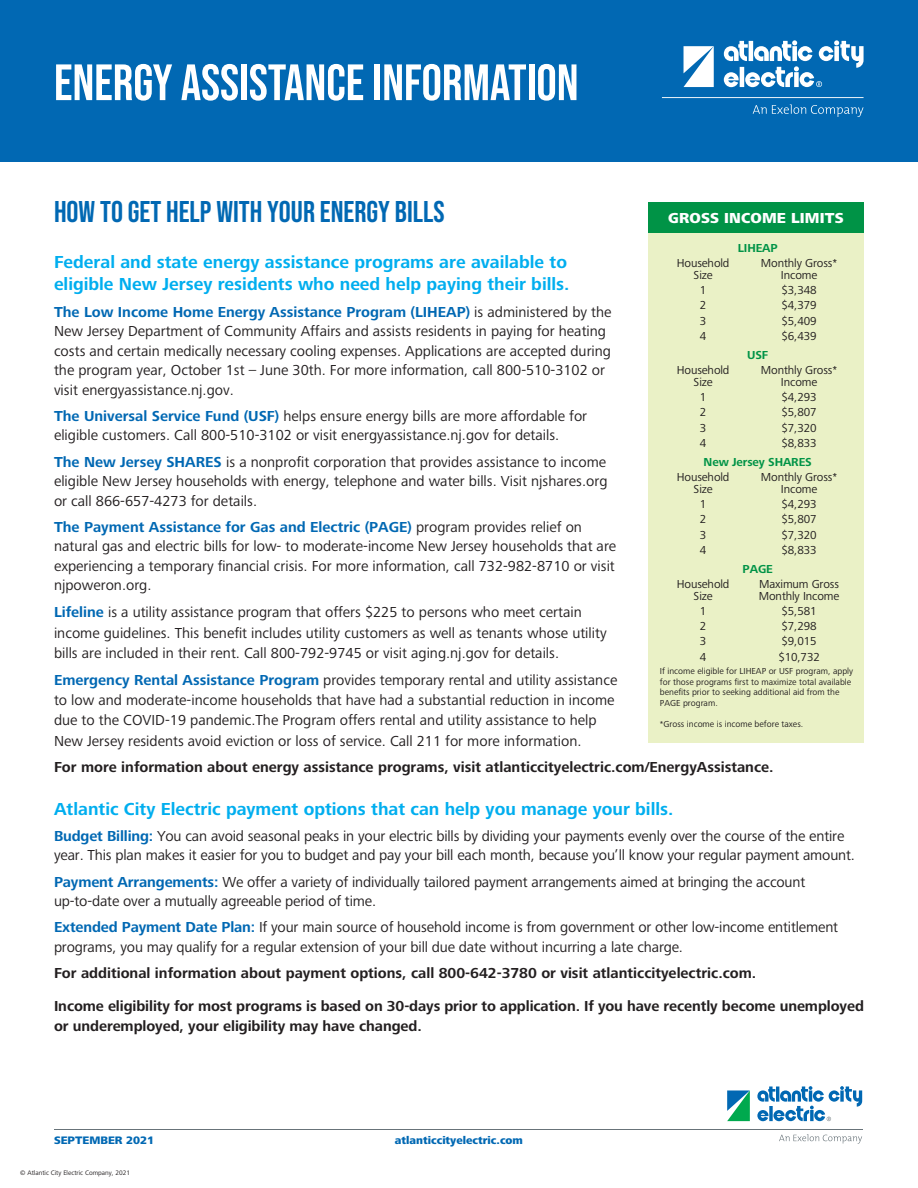
<style>
.page{position:relative;width:918px;height:1188px;background:#fff}
.page>*{position:absolute;margin:0;border:0;box-sizing:border-box;transform-origin:0 0}
.ParaStyle02-Leading{font:51px "Bebas Neue";color:#fff}
.Subhead{font:30px "Bebas Neue";color:#0168b3}
.t1{font:700 18px/22.5px "Frutiger Next Pro";color:#00aeef}
.t2{font:15px/19.5px "Frutiger Next Pro";color:#231f20}
.t3{font:700 15px/19.5px "Frutiger Next Pro";color:#231f20}
.Subhead_2{font:800 15px "Frutiger Next Pro";letter-spacing:.01em;color:#fff}
.t4{font:12px "Frutiger Next Pro";letter-spacing:-.01em;color:#231f20}
.t5{font:700 12px "Frutiger Next Pro";letter-spacing:-.01em;color:#009346}
.BOTTOM_TEXT_DATE_WEB{font:800 11.25px "Frutiger Next Pro";color:#0168b3}
.t6{font:9px/10.5px "Frutiger Next Pro";color:#231f20}
.t7{font:6.75px "Frutiger Next Pro";color:#231f20}
.s1{font-weight:700;color:#0168b3}
</style>
<div class="page">
<div style="left:648px;top:203px;width:216px;height:540px;background:#eaf1c6"></div>
<div style="left:0;top:0;width:918px;height:162px;background:#0168b3"></div>
<svg style="left:662px;top:40px;width:202px;height:77px"></svg>
<div style="left:648px;top:202px;width:216px;height:31px;background:#009346"></div>
<svg style="left:779px;top:1134px;width:83px;height:10px"></svg>
<hr style="left:54px;top:1129px;width:808px;height:1px;background:#687379">
<svg style="left:757px;top:1086px;width:105px;height:35px"></svg>
<svg style="left:727px;top:1090px;width:23px;height:31px"></svg>
<p class="ParaStyle02-Leading" style="left:54px;top:54px;width:526px">ENERGY ASSISTANCE INFORMATION</p>
<p class="Subhead" style="left:54px;top:195px;width:392px">HOW TO GET HELP WITH YOUR ENERGY BILLS</p>
<p class="t1" style="left:54px;top:251px;width:517px">Federal and state energy assistance programs are available to eligible New Jersey residents who need help paying their bills.</p>
<p class="t2" style="left:54px;top:302px;width:559px"><span class="s1">The Low Income Home Energy Assistance Program (LIHEAP)</span> is administered by the New Jersey Department of Community Affairs and assists residents in paying for heating costs and certain medically necessary cooling expenses. Applications are accepted during the program year, October 1st – June 30th. For more information, call 800-510-3102 or visit energyassistance.nj.gov.</p>
<p class="t2" style="left:54px;top:406px;width:535px"><span class="s1">The Universal Service Fund (USF)</span> helps ensure energy bills are more affordable for eligible customers. Call 800-510-3102 or visit energyassistance.nj.gov for details.</p>
<p class="t2" style="left:54px;top:452px;width:555px;text-align:justify"><span class="s1">The New Jersey SHARES</span> is a nonprofit corporation that provides assistance to income eligible New Jersey households with energy, telephone and water bills. Visit njshares.org or call 866-657-4273 for details.</p>
<p class="t2" style="left:54px;top:517px;width:564px"><span class="s1">The Payment Assistance for Gas and Electric (PAGE)</span> program provides relief on natural gas and electric bills for low- to moderate-income New Jersey households that are experiencing a temporary financial crisis. For more information, call 732-982-8710 or visit njpoweron.org.</p>
<p class="t2" style="left:54px;top:602px;width:554px;line-height:20.2px"><span class="s1">Lifeline</span> is a utility assistance program that offers $225 to persons who meet certain income guidelines. This benefit includes utility customers as well as tenants whose utility bills are included in their rent. Call 800-792-9745 or visit aging.nj.gov for details.</p>
<p class="t2" style="left:54px;top:670px;width:565px;line-height:20.2px"><span class="s1">Emergency Rental Assistance Program</span> provides temporary rental and utility assistance to low and moderate-income households that have had a substantial reduction in income due to the COVID-19 pandemic.The Program offers rental and utility assistance to help New Jersey residents avoid eviction or loss of service. Call 211 for more information.</p>
<p class="t3" style="left:54px;top:757px;width:721px">For more information about energy assistance programs, visit atlanticcityelectric.com/EnergyAssistance.</p>
<p class="t1" style="left:54px;top:797px;width:621px">Atlantic City Electric payment options that can help you manage your bills.</p>
<p class="t2" style="left:54px;top:826px;width:803px"><span class="s1">Budget Billing:</span> You can avoid seasonal peaks in your electric bills by dividing your payments evenly over the course of the entire year. This plan makes it easier for you to budget and pay your bill each month, because you’ll know your regular payment amount.</p>
<p class="t2" style="left:54px;top:872px;width:753px"><span class="s1">Payment Arrangements:</span> We offer a variety of individually tailored payment arrangements aimed at bringing the account up-to-date over a mutually agreeable period of time.</p>
<p class="t2" style="left:54px;top:918px;width:786px"><span class="s1">Extended Payment Date Plan:</span> If your main source of household income is from government or other low-income entitlement programs, you may qualify for a regular extension of your bill due date without incurring a late charge.</p>
<p class="t3" style="left:54px;top:963px;width:704px">For additional information about payment options, call 800-642-3780 or visit atlanticcityelectric.com.</p>
<p class="t3" style="left:54px;top:996px;width:811px">Income eligibility for most programs is based on 30-days prior to application. If you have recently become unemployed or underemployed, your eligibility may have changed.</p>
<p class="Subhead_2" style="left:668px;top:210px;width:177px">GROSS INCOME LIMITS</p>
<p class="t5" style="left:738px;top:241px;width:42px">LIHEAP</p>
<p class="t4" style="left:677px;top:256px;width:54px">Household</p>
<p class="t4" style="left:761px;top:256px;width:78px">Monthly Gross*</p>
<p class="t4" style="left:694px;top:268px;width:21px">Size</p>
<p class="t4" style="left:781px;top:268px;width:38px">Income</p>
<p class="t4" style="left:700px;top:283px;width:8px">1</p>
<p class="t4" style="left:782px;top:283px;width:37px">$3,348</p>
<p class="t4" style="left:700px;top:299px;width:8px">2</p>
<p class="t4" style="left:782px;top:299px;width:37px">$4,379</p>
<p class="t4" style="left:700px;top:314px;width:8px">3</p>
<p class="t4" style="left:782px;top:314px;width:37px">$5,409</p>
<p class="t4" style="left:700px;top:329px;width:8px">4</p>
<p class="t4" style="left:782px;top:329px;width:37px">$6,439</p>
<p class="t5" style="left:747px;top:348px;width:23px">USF</p>
<p class="t4" style="left:677px;top:363px;width:54px">Household</p>
<p class="t4" style="left:761px;top:363px;width:78px">Monthly Gross*</p>
<p class="t4" style="left:694px;top:375px;width:21px">Size</p>
<p class="t4" style="left:781px;top:375px;width:38px">Income</p>
<p class="t4" style="left:700px;top:390px;width:8px">1</p>
<p class="t4" style="left:782px;top:390px;width:37px">$4,293</p>
<p class="t4" style="left:700px;top:405px;width:8px">2</p>
<p class="t4" style="left:782px;top:405px;width:37px">$5,807</p>
<p class="t4" style="left:700px;top:421px;width:8px">3</p>
<p class="t4" style="left:782px;top:421px;width:37px">$7,320</p>
<p class="t4" style="left:700px;top:436px;width:8px">4</p>
<p class="t4" style="left:782px;top:436px;width:37px">$8,833</p>
<p class="t5" style="left:704px;top:455px;width:110px">New Jersey SHARES</p>
<p class="t4" style="left:677px;top:470px;width:54px">Household</p>
<p class="t4" style="left:761px;top:470px;width:78px">Monthly Gross*</p>
<p class="t4" style="left:694px;top:482px;width:21px">Size</p>
<p class="t4" style="left:781px;top:482px;width:38px">Income</p>
<p class="t4" style="left:700px;top:497px;width:8px">1</p>
<p class="t4" style="left:782px;top:497px;width:37px">$4,293</p>
<p class="t4" style="left:700px;top:512px;width:8px">2</p>
<p class="t4" style="left:782px;top:512px;width:37px">$5,807</p>
<p class="t4" style="left:700px;top:528px;width:8px">3</p>
<p class="t4" style="left:782px;top:528px;width:37px">$7,320</p>
<p class="t4" style="left:700px;top:543px;width:8px">4</p>
<p class="t4" style="left:782px;top:543px;width:37px">$8,833</p>
<p class="t5" style="left:743px;top:562px;width:32px">PAGE</p>
<p class="t4" style="left:677px;top:577px;width:54px">Household</p>
<p class="t4" style="left:759px;top:577px;width:81px">Maximum Gross</p>
<p class="t4" style="left:694px;top:589px;width:21px">Size</p>
<p class="t4" style="left:759px;top:589px;width:82px">Monthly Income</p>
<p class="t4" style="left:700px;top:604px;width:8px">1</p>
<p class="t4" style="left:782px;top:604px;width:37px">$5,581</p>
<p class="t4" style="left:700px;top:619px;width:8px">2</p>
<p class="t4" style="left:782px;top:619px;width:37px">$7,298</p>
<p class="t4" style="left:700px;top:635px;width:8px">3</p>
<p class="t4" style="left:782px;top:635px;width:37px">$9,015</p>
<p class="t4" style="left:700px;top:650px;width:8px">4</p>
<p class="t4" style="left:778px;top:650px;width:43px">$10,732</p>
<p class="t6" style="left:660px;top:666px;width:195px">If income eligible for LIHEAP or USF program, apply for those programs first to maximize total available benefits prior to seeking additional aid from the PAGE program.</p>
<p class="t6" style="left:660px;top:719px;width:145px">*Gross income is income before taxes.</p>
<p class="BOTTOM_TEXT_DATE_WEB" style="left:54px;top:1133px;width:102px">SEPTEMBER 2021</p>
<p class="BOTTOM_TEXT_DATE_WEB" style="left:395px;top:1133px;width:130px">atlanticcityelectric.com</p>
<p class="t7" style="left:20px;top:1168px;width:111px">© Atlantic City Electric Company, 2021</p>
</div>
